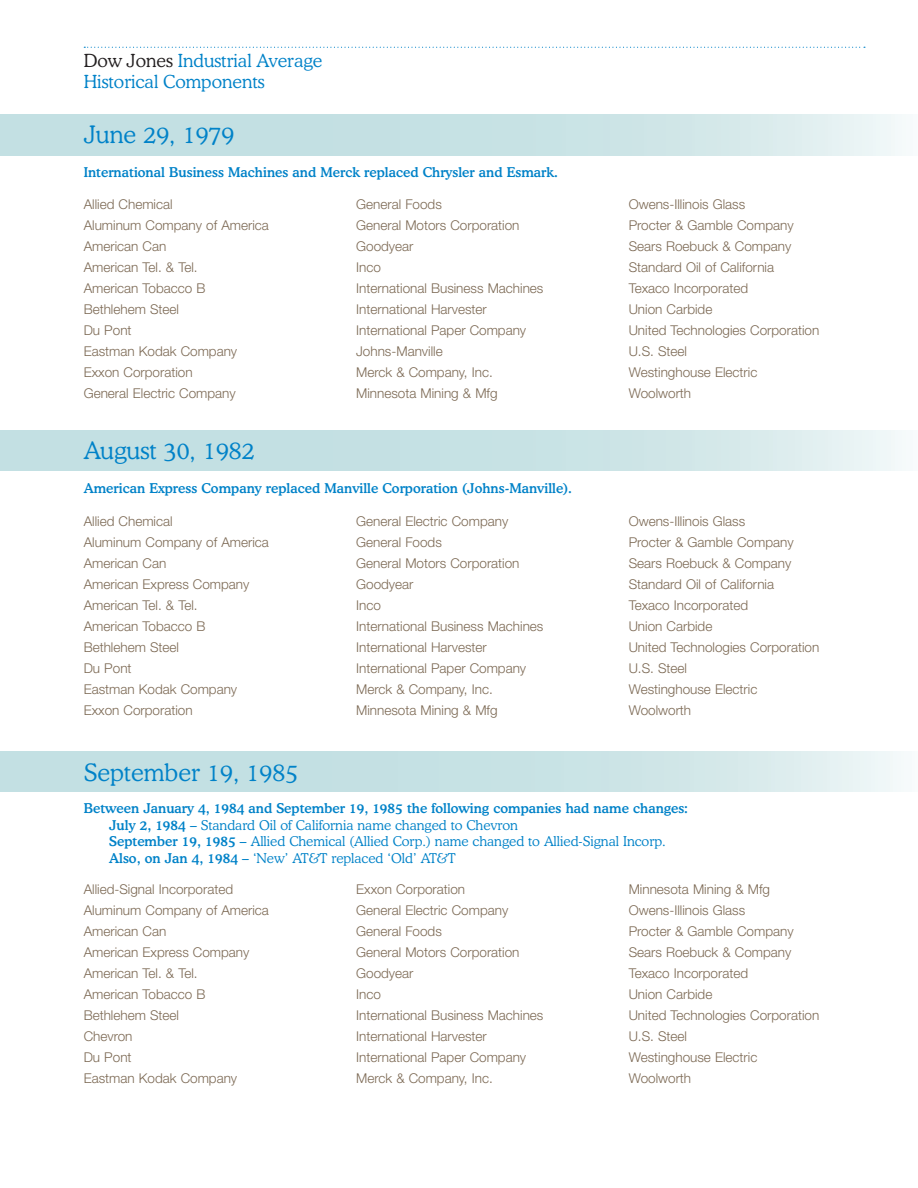
<style>
.page{position:relative;width:918px;height:1188px;background:#fff}
.page>*{position:absolute;margin:0;border:0;box-sizing:border-box;transform-origin:0 0}
.section_headings{font:300 24px "Dow Jones Cooper";color:#0082c8}
.t1{font:300 18px/21px "Dow Jones Cooper";color:#0082c8}
.body_text{font:300 13.5px "Helvetica Neue";color:#7c6954}
.Chart_heads{font:500 13.5px "Dow Jones Cooper";color:#0082c8}
.Chart_heads-2{font:300 13.5px "Dow Jones Cooper";color:#0082c8}
.s1{color:#231f20}
.s2{font-weight:500}
</style>
<div class="page">
<svg style="left:84px;top:47px;width:781px;height:1px"></svg>
<svg style="left:0;top:430px;width:902px;height:41px;background:#cbe4e6"></svg>
<svg style="left:0;top:751px;width:901px;height:41px;background:#cbe4e6"></svg>
<svg style="left:0;top:115px;width:902px;height:40px;background:#cbe4e6"></svg>
<h2 class="t1" style="left:84px;top:50px;width:240px"><span class="s1">Dow Jones</span> Industrial Average<br>Historical Components</h2>
<p class="section_headings" style="left:84px;top:118px;width:152px">June 29, 1979</p>
<p class="Chart_heads" style="left:84px;top:163px;width:476px">International Business Machines and Merck replaced Chrysler and Esmark.</p>
<p class="body_text" style="left:84px;top:195px;width:90px">Allied Chemical</p>
<p class="body_text" style="left:84px;top:216px;width:187px">Aluminum Company of America</p>
<p class="body_text" style="left:84px;top:237px;width:84px">American Can</p>
<p class="body_text" style="left:84px;top:258px;width:115px">American Tel. &amp; Tel.</p>
<p class="body_text" style="left:84px;top:279px;width:123px">American Tobacco B</p>
<p class="body_text" style="left:84px;top:300px;width:97px">Bethlehem Steel</p>
<p class="body_text" style="left:84px;top:321px;width:49px">Du Pont</p>
<p class="body_text" style="left:84px;top:342px;width:155px">Eastman Kodak Company</p>
<p class="body_text" style="left:84px;top:363px;width:110px">Exxon Corporation</p>
<p class="body_text" style="left:84px;top:384px;width:154px">General Electric Company</p>
<p class="body_text" style="left:356px;top:195px;width:87px">General Foods</p>
<p class="body_text" style="left:356px;top:216px;width:165px">General Motors Corporation</p>
<p class="body_text" style="left:356px;top:237px;width:59px">Goodyear</p>
<p class="body_text" style="left:356px;top:258px;width:26px">Inco</p>
<p class="body_text" style="left:356px;top:279px;width:189px">International Business Machines</p>
<p class="body_text" style="left:356px;top:300px;width:132px">International Harvester</p>
<p class="body_text" style="left:356px;top:321px;width:172px">International Paper Company</p>
<p class="body_text" style="left:356px;top:342px;width:88px">Johns-Manville</p>
<p class="body_text" style="left:356px;top:363px;width:138px">Merck &amp; Company, Inc.</p>
<p class="body_text" style="left:356px;top:384px;width:143px">Minnesota Mining &amp; Mfg</p>
<p class="section_headings" style="left:84px;top:434px;width:173px">August 30, 1982</p>
<p class="Chart_heads" style="left:84px;top:479px;width:490px">American Express Company replaced Manville Corporation (Johns-Manville).</p>
<p class="body_text" style="left:84px;top:513px;width:90px">Allied Chemical</p>
<p class="body_text" style="left:84px;top:534px;width:187px">Aluminum Company of America</p>
<p class="body_text" style="left:84px;top:555px;width:84px">American Can</p>
<p class="body_text" style="left:84px;top:576px;width:167px">American Express Company</p>
<p class="body_text" style="left:84px;top:597px;width:115px">American Tel. &amp; Tel.</p>
<p class="body_text" style="left:84px;top:618px;width:123px">American Tobacco B</p>
<p class="body_text" style="left:84px;top:639px;width:97px">Bethlehem Steel</p>
<p class="body_text" style="left:84px;top:660px;width:49px">Du Pont</p>
<p class="body_text" style="left:84px;top:681px;width:155px">Eastman Kodak Company</p>
<p class="body_text" style="left:84px;top:702px;width:110px">Exxon Corporation</p>
<p class="body_text" style="left:356px;top:513px;width:154px">General Electric Company</p>
<p class="body_text" style="left:356px;top:534px;width:87px">General Foods</p>
<p class="body_text" style="left:356px;top:555px;width:165px">General Motors Corporation</p>
<p class="body_text" style="left:356px;top:576px;width:59px">Goodyear</p>
<p class="body_text" style="left:356px;top:597px;width:26px">Inco</p>
<p class="body_text" style="left:356px;top:618px;width:189px">International Business Machines</p>
<p class="body_text" style="left:356px;top:639px;width:132px">International Harvester</p>
<p class="body_text" style="left:356px;top:660px;width:172px">International Paper Company</p>
<p class="body_text" style="left:356px;top:681px;width:138px">Merck &amp; Company, Inc.</p>
<p class="body_text" style="left:356px;top:702px;width:143px">Minnesota Mining &amp; Mfg</p>
<p class="body_text" style="left:629px;top:195px;width:118px">Owens-Illinois Glass</p>
<p class="body_text" style="left:629px;top:216px;width:166px">Procter &amp; Gamble Company</p>
<p class="body_text" style="left:629px;top:237px;width:164px">Sears Roebuck &amp; Company</p>
<p class="body_text" style="left:629px;top:258px;width:147px">Standard Oil of California</p>
<p class="body_text" style="left:629px;top:279px;width:121px">Texaco Incorporated</p>
<p class="body_text" style="left:629px;top:300px;width:85px">Union Carbide</p>
<p class="body_text" style="left:629px;top:321px;width:192px">United Technologies Corporation</p>
<p class="body_text" style="left:629px;top:342px;width:60px">U.S. Steel</p>
<p class="body_text" style="left:629px;top:363px;width:130px">Westinghouse Electric</p>
<p class="body_text" style="left:629px;top:384px;width:64px">Woolworth</p>
<p class="body_text" style="left:629px;top:513px;width:118px">Owens-Illinois Glass</p>
<p class="body_text" style="left:629px;top:534px;width:166px">Procter &amp; Gamble Company</p>
<p class="body_text" style="left:629px;top:555px;width:164px">Sears Roebuck &amp; Company</p>
<p class="body_text" style="left:629px;top:576px;width:147px">Standard Oil of California</p>
<p class="body_text" style="left:629px;top:597px;width:121px">Texaco Incorporated</p>
<p class="body_text" style="left:629px;top:618px;width:85px">Union Carbide</p>
<p class="body_text" style="left:629px;top:639px;width:192px">United Technologies Corporation</p>
<p class="body_text" style="left:629px;top:660px;width:60px">U.S. Steel</p>
<p class="body_text" style="left:629px;top:681px;width:130px">Westinghouse Electric</p>
<p class="body_text" style="left:629px;top:702px;width:64px">Woolworth</p>
<p class="section_headings" style="left:84px;top:756px;width:216px">September 19, 1985</p>
<p class="Chart_heads" style="left:84px;top:799px;width:606px">Between January 4, 1984 and September 19, 1985 the following companies had name changes:</p>
<p class="Chart_heads-2" style="left:109px;top:816px;width:410px"><span class="s2">July 2, 1984 –</span> Standard Oil of California name changed to Chevron</p>
<p class="Chart_heads-2" style="left:109px;top:832px;width:558px"><span class="s2">September 19, 1985 –</span> Allied Chemical (Allied Corp.) name changed to Allied-Signal Incorp.</p>
<p class="Chart_heads-2" style="left:109px;top:849px;width:348px"><span class="s2">Also, on Jan 4, 1984 –</span> ‘New’ AT&amp;T replaced ‘Old’ AT&amp;T</p>
<p class="body_text" style="left:84px;top:881px;width:151px">Allied-Signal Incorporated</p>
<p class="body_text" style="left:84px;top:902px;width:187px">Aluminum Company of America</p>
<p class="body_text" style="left:84px;top:923px;width:84px">American Can</p>
<p class="body_text" style="left:84px;top:944px;width:167px">American Express Company</p>
<p class="body_text" style="left:84px;top:965px;width:115px">American Tel. &amp; Tel.</p>
<p class="body_text" style="left:84px;top:986px;width:123px">American Tobacco B</p>
<p class="body_text" style="left:84px;top:1007px;width:97px">Bethlehem Steel</p>
<p class="body_text" style="left:84px;top:1028px;width:50px">Chevron</p>
<p class="body_text" style="left:84px;top:1049px;width:49px">Du Pont</p>
<p class="body_text" style="left:84px;top:1070px;width:155px">Eastman Kodak Company</p>
<p class="body_text" style="left:356px;top:881px;width:110px">Exxon Corporation</p>
<p class="body_text" style="left:356px;top:902px;width:154px">General Electric Company</p>
<p class="body_text" style="left:356px;top:923px;width:87px">General Foods</p>
<p class="body_text" style="left:356px;top:944px;width:165px">General Motors Corporation</p>
<p class="body_text" style="left:356px;top:965px;width:59px">Goodyear</p>
<p class="body_text" style="left:356px;top:986px;width:26px">Inco</p>
<p class="body_text" style="left:356px;top:1007px;width:189px">International Business Machines</p>
<p class="body_text" style="left:356px;top:1028px;width:132px">International Harvester</p>
<p class="body_text" style="left:356px;top:1049px;width:172px">International Paper Company</p>
<p class="body_text" style="left:356px;top:1070px;width:138px">Merck &amp; Company, Inc.</p>
<p class="body_text" style="left:629px;top:881px;width:143px">Minnesota Mining &amp; Mfg</p>
<p class="body_text" style="left:629px;top:902px;width:118px">Owens-Illinois Glass</p>
<p class="body_text" style="left:629px;top:923px;width:166px">Procter &amp; Gamble Company</p>
<p class="body_text" style="left:629px;top:944px;width:164px">Sears Roebuck &amp; Company</p>
<p class="body_text" style="left:629px;top:965px;width:121px">Texaco Incorporated</p>
<p class="body_text" style="left:629px;top:986px;width:85px">Union Carbide</p>
<p class="body_text" style="left:629px;top:1007px;width:192px">United Technologies Corporation</p>
<p class="body_text" style="left:629px;top:1028px;width:60px">U.S. Steel</p>
<p class="body_text" style="left:629px;top:1049px;width:130px">Westinghouse Electric</p>
<p class="body_text" style="left:629px;top:1070px;width:64px">Woolworth</p>
</div>
